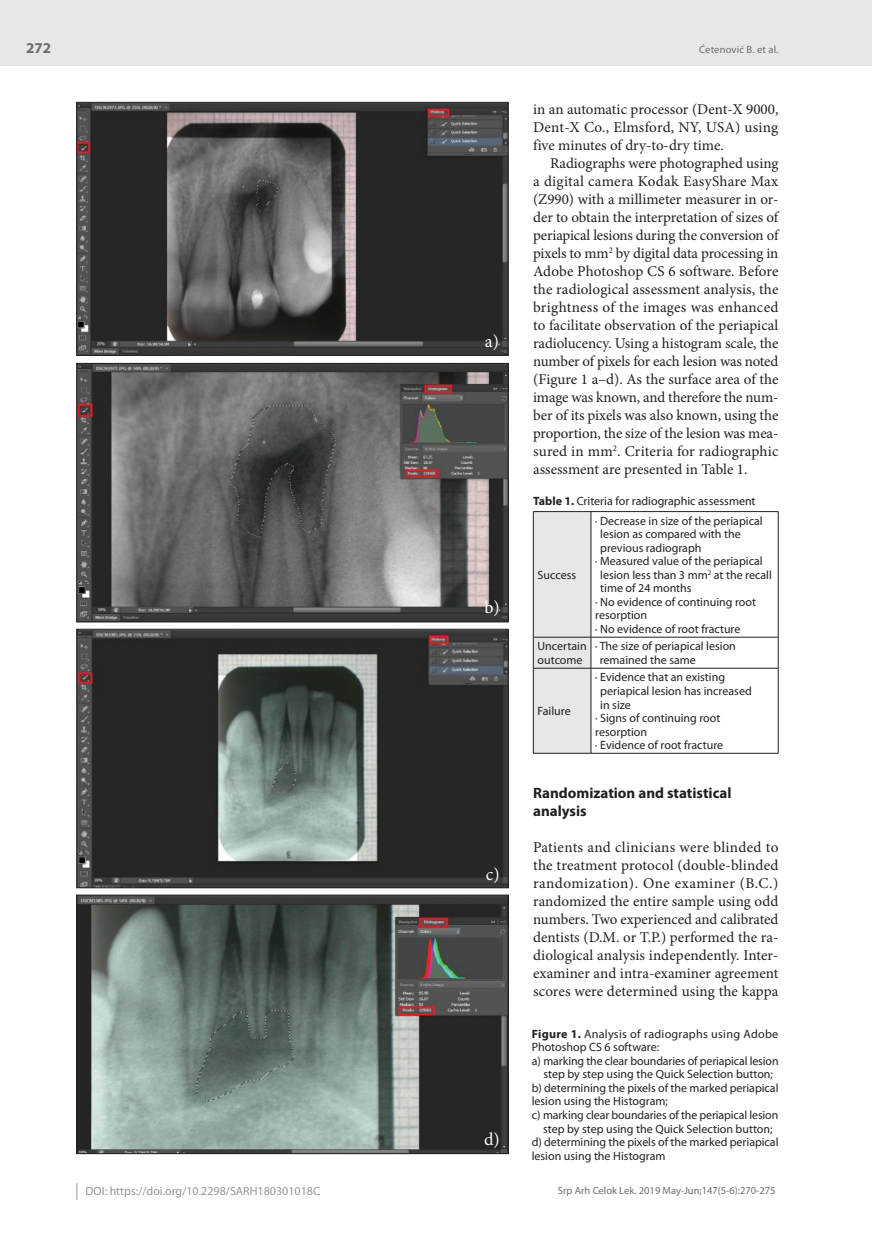
<style>
.page{position:relative;width:872px;height:1234px;background:#fff}
.page>*{position:absolute;margin:0;border:0;box-sizing:border-box;transform-origin:0 0}
.t1{font:18px "Minion Pro";color:#fff}
.t2{font:15px/18px "Minion Pro";letter-spacing:.005em;color:#231f20;text-align:justify}
.t3{font:700 15px/18px "Myriad Pro";color:#231f20}
.t4{font:700 15px "Myriad Pro";color:#6c6d70}
.t5{font:12px/13.5px "Myriad Pro";color:#231f20}
.t6{font:12px "Myriad Pro";color:#939598}
.t7{font:12px "Myriad Pro";letter-spacing:.02em;color:#231f20}
.t8{font:10.5px "Myriad Pro";color:#6c6d70}
.s1{font-weight:700}
</style>
<div class="page">
<div style="left:0;top:0;width:872px;height:66px;background:#e6e7e9"></div>
<svg style="left:77px;top:1183px;width:1px;height:16px"></svg>
<div style="left:534px;top:512px;width:56px;height:240px;background:#e6e7e9"></div>
<hr style="left:533px;top:511px;width:58px;height:1px;background:#231f20">
<hr style="left:533px;top:511px;width:1px;height:126px;background:#231f20">
<hr style="left:591px;top:511px;width:187px;height:1px;background:#231f20">
<hr style="left:590px;top:511px;width:1px;height:126px;background:#231f20">
<hr style="left:778px;top:511px;width:1px;height:126px;background:#231f20">
<hr style="left:533px;top:636px;width:58px;height:1px;background:#231f20">
<hr style="left:533px;top:637px;width:1px;height:31px;background:#231f20">
<hr style="left:591px;top:636px;width:187px;height:1px;background:#231f20">
<hr style="left:590px;top:637px;width:1px;height:31px;background:#231f20">
<hr style="left:778px;top:637px;width:1px;height:31px;background:#231f20">
<hr style="left:533px;top:667px;width:58px;height:1px;background:#231f20">
<hr style="left:533px;top:668px;width:1px;height:85px;background:#231f20">
<hr style="left:591px;top:667px;width:187px;height:1px;background:#231f20">
<hr style="left:590px;top:668px;width:1px;height:85px;background:#231f20">
<hr style="left:778px;top:668px;width:1px;height:85px;background:#231f20">
<hr style="left:533px;top:752px;width:58px;height:1px;background:#231f20">
<hr style="left:591px;top:752px;width:187px;height:1px;background:#231f20">
<img style="left:79px;top:365px;width:427px;height:255px">
<div style="left:77px;top:363px;width:431px;height:259px;border:1px solid #231f20"></div>
<img style="left:79px;top:104px;width:427px;height:249px">
<div style="left:77px;top:102px;width:431px;height:253px;border:1px solid #231f20"></div>
<img style="left:79px;top:631px;width:427px;height:254px">
<div style="left:77px;top:629px;width:431px;height:258px;border:1px solid #231f20"></div>
<img style="left:79px;top:896px;width:427px;height:255px">
<div style="left:77px;top:894px;width:431px;height:259px;border:1px solid #231f20"></div>
<p class="t4" style="left:26px;top:38px;width:26px">272</p>
<p class="t1" style="left:485px;top:329px;width:16px">a)</p>
<p class="t1" style="left:484px;top:595px;width:17px">b)</p>
<p class="t1" style="left:486px;top:861px;width:15px">c)</p>
<p class="t1" style="left:484px;top:1127px;width:17px">d)</p>
<p class="t8" style="left:699px;top:43px;width:81px">Ćetenović B. et al.</p>
<p class="t2" style="left:533px;top:100px;width:247px">in an automatic processor (Dent-X 9000, Dent-X Co., Elmsford, NY, USA) using five minutes of dry-to-dry time.</p>
<p class="t2" style="left:533px;top:154px;width:247px;text-indent:17px">Radiographs were photographed using a digital camera Kodak EasyShare Max (Z990) with a millimeter measurer in or&shy;der to obtain the interpretation of sizes of periapical lesions during the conversion of pixels to mm<sup>2</sup> by digital data processing in Adobe Photoshop CS 6 software. Before the radiological assessment analysis, the brightness of the images was enhanced to facilitate observation of the periapical radiolucency. Using a histogram scale, the number of pixels for each lesion was noted (Figure 1 a–d). As the surface area of the image was known, and therefore the num&shy;ber of its pixels was also known, using the proportion, the size of the lesion was mea&shy;sured in mm<sup>2</sup>. Criteria for radiographic assessment are presented in Table 1.</p>
<p class="t5" style="left:533px;top:494px;width:224px"><span class="s1">Table 1.</span> Criteria for radiographic assessment</p>
<p class="t5" style="left:537px;top:568px;width:40px">Success</p>
<p class="t5" style="left:595px;top:514px;width:169px">· Decrease in size of the periapical</p>
<p class="t5" style="left:600px;top:527px;width:142px">lesion as compared with the</p>
<p class="t5" style="left:600px;top:541px;width:103px">previous radiograph</p>
<p class="t5" style="left:595px;top:554px;width:169px">· Measured value of the periapical</p>
<p class="t5" style="left:600px;top:568px;width:173px">lesion less than 3 mm<sup>2</sup> at the recall</p>
<p class="t5" style="left:600px;top:581px;width:93px">time of 24 months</p>
<p class="t5" style="left:595px;top:595px;width:162px">· No evidence of continuing root</p>
<p class="t5" style="left:595px;top:608px;width:53px">resorption</p>
<p class="t5" style="left:595px;top:622px;width:147px">· No evidence of root fracture</p>
<p class="t5" style="left:537px;top:639px;width:51px">Uncertain outcome</p>
<p class="t5" style="left:600px;top:639px;width:138px;text-indent:-5px">· The size of periapical lesion remained the same</p>
<p class="t5" style="left:595px;top:670px;width:131px">· Evidence that an existing</p>
<p class="t5" style="left:600px;top:684px;width:153px">periapical lesion has increased</p>
<p class="t5" style="left:600px;top:697px;width:32px">in size</p>
<p class="t5" style="left:595px;top:711px;width:127px">· Signs of continuing root</p>
<p class="t5" style="left:595px;top:724px;width:53px">resorption</p>
<p class="t5" style="left:595px;top:738px;width:129px">· Evidence of root fracture</p>
<p class="t3" style="left:533px;top:783px;width:200px">Randomization and statistical analysis</p>
<p class="t2" style="left:533px;top:838px;width:247px">Patients and clinicians were blinded to the treatment protocol (double-blinded randomization). One examiner (B.C.) randomized the entire sample using odd numbers. Two experienced and calibrated dentists (D.M. or T.P.) performed the ra&shy;diological analysis independently. Inter&shy;examiner and intra-examiner agreement scores were determined using the kappa</p>
<p class="t7" style="left:531px;top:1026px;width:248px"><span class="s1">Figure 1.</span> Analysis of radiographs using Adobe</p>
<p class="t5" style="left:531px;top:1040px;width:129px">Photoshop CS 6 software:</p>
<p class="t5" style="left:531px;top:1053px;width:248px">a) marking the clear boundaries of periapical lesion</p>
<p class="t5" style="left:543px;top:1067px;width:231px">step by step using the Quick Selection button;</p>
<p class="t5" style="left:531px;top:1080px;width:248px">b) determining the pixels of the marked periapical</p>
<p class="t5" style="left:531px;top:1094px;width:138px">lesion using the Histogram;</p>
<p class="t5" style="left:531px;top:1107px;width:248px">c) marking clear boundaries of the periapical lesion</p>
<p class="t5" style="left:543px;top:1121px;width:231px">step by step using the Quick Selection button;</p>
<p class="t5" style="left:531px;top:1134px;width:248px">d) determining the pixels of the marked periapical</p>
<p class="t5" style="left:531px;top:1148px;width:135px">lesion using the Histogram</p>
<p class="t5" style="left:537px;top:704px;width:35px">Failure</p>
<p class="t6" style="left:86px;top:1183px;width:236px">DOI: https://doi.org/10.2298/SARH180301018C</p>
<p class="t8" style="left:558px;top:1184px;width:219px">Srp Arh Celok Lek. 2019 May-Jun;147(5-6):270-275</p>
</div>
